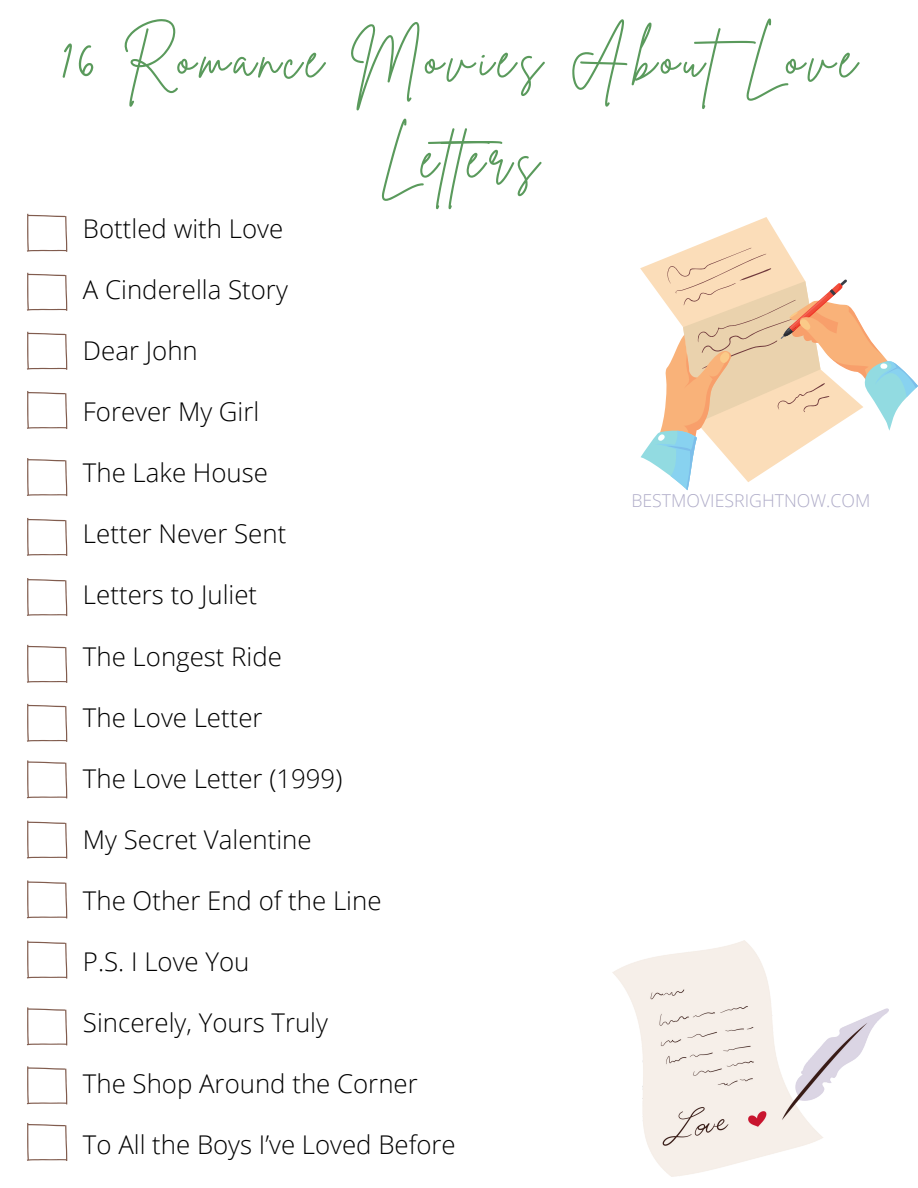
<style>
.page{position:relative;width:918px;height:1188px;background:#fff}
.page>*{position:absolute;margin:0;border:0;box-sizing:border-box;transform-origin:0 0}
.t1{font:55.05px/100.2px "Brittany Signature";letter-spacing:.095em;color:#5a9a5c;text-align:center}
.t2{font:300 25.8px "Open Sans";color:#000}
.t3{font:300 17.7px "Open Sans";color:#afacc8}
</style>
<div class="page">
<svg style="left:27px;top:214px;width:40px;height:38px"></svg>
<svg style="left:27px;top:273px;width:40px;height:38px"></svg>
<svg style="left:27px;top:332px;width:40px;height:38px"></svg>
<svg style="left:27px;top:391px;width:40px;height:38px"></svg>
<svg style="left:27px;top:458px;width:40px;height:38px"></svg>
<svg style="left:27px;top:518px;width:40px;height:38px"></svg>
<svg style="left:27px;top:578px;width:40px;height:38px"></svg>
<svg style="left:27px;top:645px;width:40px;height:38px"></svg>
<svg style="left:27px;top:704px;width:40px;height:38px"></svg>
<svg style="left:27px;top:760px;width:40px;height:39px"></svg>
<svg style="left:27px;top:820px;width:40px;height:39px"></svg>
<svg style="left:27px;top:880px;width:40px;height:39px"></svg>
<svg style="left:27px;top:940px;width:40px;height:39px"></svg>
<svg style="left:27px;top:1007px;width:40px;height:38px"></svg>
<svg style="left:27px;top:1066px;width:40px;height:38px"></svg>
<svg style="left:27px;top:1123px;width:40px;height:38px"></svg>
<svg style="left:640px;top:217px;width:145px;height:241px"></svg>
<svg style="left:641px;top:248px;width:277px;height:242px"></svg>
<img style="left:613px;top:940px;width:275px;height:237px">
<p class="t1" style="left:61px;top:9px;width:797px">16 Romance Movies AboutLove<br>Letters</p>
<p class="t2" style="left:83px;top:211px;width:202px">Bottled with Love</p>
<p class="t2" style="left:83px;top:272px;width:206px">A Cinderella Story</p>
<p class="t2" style="left:83px;top:333px;width:116px">Dear John</p>
<p class="t2" style="left:83px;top:394px;width:178px">Forever My Girl</p>
<p class="t2" style="left:83px;top:455px;width:187px">The Lake House</p>
<p class="t2" style="left:83px;top:516px;width:205px">Letter Never Sent</p>
<p class="t2" style="left:83px;top:577px;width:176px">Letters to Juliet</p>
<p class="t2" style="left:83px;top:638px;width:201px">The Longest Ride</p>
<p class="t2" style="left:83px;top:699px;width:181px">The Love Letter</p>
<p class="t2" style="left:83px;top:760px;width:261px">The Love Letter (1999)</p>
<p class="t2" style="left:83px;top:821px;width:230px">My Secret Valentine</p>
<p class="t2" style="left:83px;top:882px;width:300px">The Other End of the Line</p>
<p class="t2" style="left:83px;top:943px;width:168px">P.S. I Love You</p>
<p class="t2" style="left:83px;top:1004px;width:247px">Sincerely, Yours Truly</p>
<p class="t2" style="left:83px;top:1066px;width:336px">The Shop Around the Corner</p>
<p class="t2" style="left:83px;top:1127px;width:374px">To All the Boys I’ve Loved Before</p>
<p class="t3" style="left:631px;top:488px;width:241px">BESTMOVIESRIGHTNOW.COM</p>
</div>
